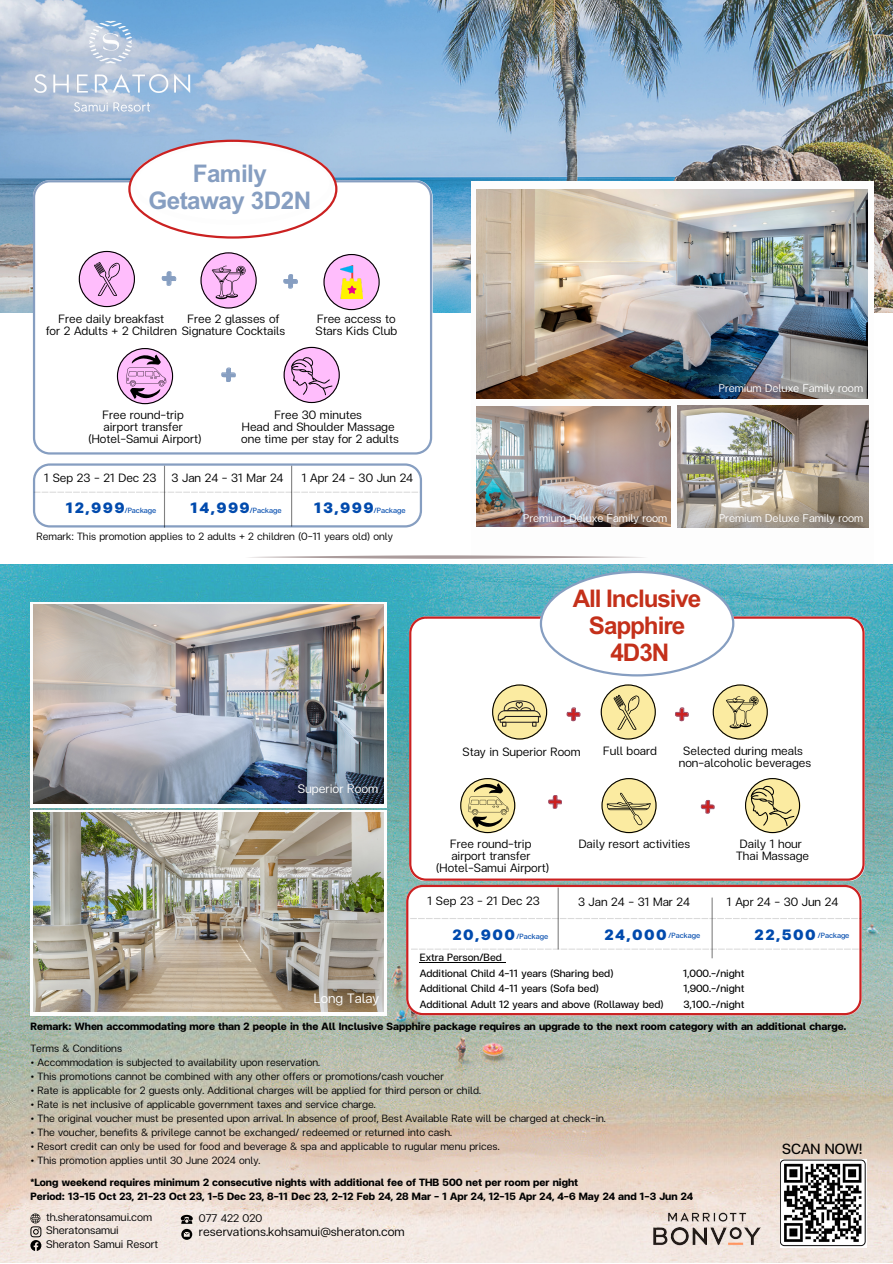
<style>
.page{position:relative;width:893px;height:1264px;background:#fff}
.page>*{position:absolute;margin:0;border:0;box-sizing:border-box;transform-origin:0 0}
.t1{font:600 36.3px "Banburi";color:#869ec1}
.t2{font:600 34.5px "Banburi";color:#cb2121}
.t3{font:700 27px/27px "Akhbar";letter-spacing:-.04em;color:#c4301a;text-align:center}
.t4{font:700 27px/27px "Akhbar";letter-spacing:-.02em;color:#869ec1;text-align:center}
.t5{font:800 15px "FC Subject";letter-spacing:.135em;color:#004aad}
.t6{font:14.7px "FC Subject";color:#000}
.t7{font:300 13.5px "FC Subject";color:#fff}
.t8{font:300 12.45px "FC Subject";color:#000}
.t9{font:300 12.3px "FC Subject";color:#fff}
.t10{font:300 12px "FC Subject";color:#000}
.t11{font:300 11.1px "FC Subject";color:#fff}
.t12{font:300 11.1px "FC Subject";color:#000}
.t13{font:300 10.5px "FC Subject";color:#000}
.t14{font:700 10.5px "FC Subject";color:#000}
.t15{font:10.5px "FC Subject";color:#000}
.t16{font:7.5px "FC Subject";color:#004aad}
</style>
<div class="page">
<img style="left:0;top:0;width:892px;height:312px">
<img style="left:23px;top:19px;width:179px;height:98px">
<div style="left:471px;top:181px;width:402px;height:402px;background:#fdfdfd"></div>
<img style="left:477px;top:189px;width:390px;height:209px">
<img style="left:477px;top:406px;width:193px;height:121px">
<img style="left:678px;top:406px;width:189px;height:121px">
<svg style="left:33px;top:180px;width:399px;height:274px"></svg>
<svg style="left:128px;top:140px;width:209px;height:99px"></svg>
<svg style="left:79px;top:251px;width:56px;height:56px"></svg>
<svg style="left:200px;top:252px;width:57px;height:56px"></svg>
<svg style="left:283px;top:347px;width:57px;height:56px"></svg>
<svg style="left:117px;top:348px;width:56px;height:56px"></svg>
<svg style="left:323px;top:254px;width:56px;height:56px"></svg>
<img style="left:340px;top:266px;width:23px;height:32px">
<svg style="left:33px;top:463px;width:389px;height:64px"></svg>
<hr style="left:164px;top:466px;width:1px;height:61px;background:#000">
<svg style="left:249px;top:555px;width:395px;height:3px"></svg>
<hr style="left:291px;top:466px;width:1px;height:60px;background:#000">
<img style="left:0;top:564px;width:892px;height:698px">
<svg style="left:30px;top:809px;width:356px;height:206px"></svg>
<img style="left:33px;top:812px;width:350px;height:199px">
<svg style="left:30px;top:601px;width:356px;height:206px"></svg>
<img style="left:33px;top:605px;width:350px;height:198px">
<svg style="left:409px;top:616px;width:455px;height:264px"></svg>
<svg style="left:539px;top:571px;width:195px;height:106px"></svg>
<svg style="left:745px;top:778px;width:55px;height:55px"></svg>
<svg style="left:601px;top:778px;width:55px;height:55px"></svg>
<svg style="left:600px;top:684px;width:55px;height:55px"></svg>
<svg style="left:492px;top:684px;width:55px;height:55px"></svg>
<svg style="left:712px;top:684px;width:55px;height:55px"></svg>
<svg style="left:406px;top:884px;width:455px;height:131px"></svg>
<svg style="left:410px;top:918px;width:452px;height:1px"></svg>
<hr style="left:557px;top:887px;width:1px;height:62px;background:#000">
<hr style="left:711px;top:897px;width:1px;height:61px;background:#000">
<svg style="left:411px;top:948px;width:452px;height:1px"></svg>
<svg style="left:161px;top:271px;width:15px;height:15px"></svg>
<svg style="left:283px;top:274px;width:15px;height:15px"></svg>
<svg style="left:221px;top:367px;width:15px;height:15px"></svg>
<svg style="left:566px;top:707px;width:14px;height:14px"></svg>
<svg style="left:674px;top:707px;width:15px;height:14px"></svg>
<svg style="left:700px;top:799px;width:14px;height:15px"></svg>
<svg style="left:548px;top:794px;width:14px;height:15px"></svg>
<img style="left:780px;top:1159px;width:86px;height:88px">
<img style="left:649px;top:1206px;width:115px;height:41px">
<svg style="left:30px;top:1213px;width:11px;height:37px"></svg>
<svg style="left:181px;top:1214px;width:12px;height:25px"></svg>
<svg style="left:460px;top:778px;width:55px;height:55px"></svg>
<hr style="left:420px;top:961px;width:82px;height:1px;background:#000">
<p class="t4" style="left:148px;top:162px;width:164px">Family<br>Getaway 3D2N</p>
<p class="t1" style="left:161px;top:255px;width:18px">+</p>
<p class="t1" style="left:282px;top:257px;width:18px">+</p>
<p class="t10" style="left:187px;top:314px;width:93px">Free 2 glasses of</p>
<p class="t10" style="left:58px;top:314px;width:107px">Free daily breakfast</p>
<p class="t10" style="left:46px;top:326px;width:241px">for 2 Adults + 2 Children Signature Cocktails</p>
<p class="t1" style="left:220px;top:351px;width:18px">+</p>
<p class="t10" style="left:317px;top:314px;width:80px">Free access to</p>
<p class="t10" style="left:315px;top:326px;width:83px">Stars Kids Club</p>
<p class="t10" style="left:102px;top:411px;width:83px">Free round-trip</p>
<p class="t10" style="left:104px;top:423px;width:81px">airport transfer</p>
<p class="t10" style="left:88px;top:435px;width:115px">(Hotel-Samui Airport)</p>
<p class="t10" style="left:274px;top:411px;width:89px">Free 30 minutes</p>
<p class="t10" style="left:242px;top:423px;width:154px">Head and Shoulder Massage</p>
<p class="t10" style="left:241px;top:435px;width:159px">one time per stay for 2 adults</p>
<p class="t10" style="left:44px;top:474px;width:114px">1 Sep 23 - 21 Dec 23</p>
<p class="t10" style="left:171px;top:474px;width:113px">3 Jan 24 - 31 Mar 24</p>
<p class="t5" style="left:66px;top:502px;width:60px">12,999</p>
<p class="t5" style="left:191px;top:502px;width:60px">14,999</p>
<p class="t10" style="left:302px;top:474px;width:113px">1 Apr 24 - 30 Jun 24</p>
<p class="t5" style="left:314px;top:502px;width:60px">13,999</p>
<p class="t16" style="left:125px;top:508px;width:33px">/Package</p>
<p class="t16" style="left:250px;top:508px;width:33px">/Package</p>
<p class="t16" style="left:374px;top:508px;width:33px">/Package</p>
<p class="t13" style="left:36px;top:532px;width:358px">Remark: This promotion applies to 2 adults + 2 children (0-11 years old) only</p>
<p class="t11" style="left:718px;top:385px;width:146px">Premium Deluxe Family room</p>
<p class="t11" style="left:523px;top:514px;width:146px">Premium Deluxe Family room</p>
<p class="t11" style="left:719px;top:514px;width:146px">Premium Deluxe Family room</p>
<p class="t9" style="left:298px;top:784px;width:82px">Superior Room</p>
<p class="t3" style="left:572px;top:587px;width:130px">All Inclusive<br>Sapphire</p>
<p class="t3" style="left:610px;top:641px;width:60px">4D3N</p>
<p class="t2" style="left:566px;top:691px;width:17px">+</p>
<p class="t2" style="left:674px;top:691px;width:17px">+</p>
<p class="t10" style="left:462px;top:747px;width:120px">Stay in Superior Room</p>
<p class="t10" style="left:603px;top:746px;width:55px">Full board</p>
<p class="t10" style="left:683px;top:746px;width:121px">Selected during meals</p>
<p class="t10" style="left:678px;top:758px;width:134px">non-alcoholic beverages</p>
<p class="t2" style="left:547px;top:779px;width:17px">+</p>
<p class="t2" style="left:700px;top:784px;width:17px">+</p>
<p class="t10" style="left:450px;top:839px;width:83px">Free round-trip</p>
<p class="t10" style="left:451px;top:851px;width:81px">airport transfer</p>
<p class="t10" style="left:436px;top:863px;width:115px">(Hotel-Samui Airport)</p>
<p class="t10" style="left:578px;top:839px;width:113px">Daily resort activities</p>
<p class="t10" style="left:739px;top:839px;width:63px">Daily 1 hour</p>
<p class="t10" style="left:736px;top:851px;width:74px">Thai Massage</p>
<p class="t10" style="left:427px;top:896px;width:114px">1 Sep 23 - 21 Dec 23</p>
<p class="t10" style="left:578px;top:897px;width:113px">3 Jan 24 - 31 Mar 24</p>
<p class="t10" style="left:727px;top:897px;width:113px">1 Apr 24 - 30 Jun 24</p>
<p class="t5" style="left:452px;top:929px;width:63px">20,900</p>
<p class="t16" style="left:516px;top:933px;width:33px">/Package</p>
<p class="t5" style="left:604px;top:929px;width:63px">24,000</p>
<p class="t16" style="left:668px;top:932px;width:33px">/Package</p>
<p class="t5" style="left:754px;top:929px;width:62px">22,500</p>
<p class="t16" style="left:817px;top:932px;width:33px">/Package</p>
<p class="t15" style="left:683px;top:969px;width:63px">1,000.-/night</p>
<p class="t15" style="left:683px;top:984px;width:62px">1,900.-/night</p>
<p class="t15" style="left:683px;top:1000px;width:62px">3,100.-/night</p>
<p class="t15" style="left:420px;top:953px;width:84px">Extra Person/Bed</p>
<p class="t15" style="left:420px;top:969px;width:195px">Additional Child 4-11 years (Sharing bed)</p>
<p class="t15" style="left:420px;top:984px;width:181px">Additional Child 4-11 years (Sofa bed)</p>
<p class="t15" style="left:420px;top:1000px;width:245px">Additional Adult 12 years and above (Rollaway bed)</p>
<p class="t14" style="left:30px;top:1022px;width:817px">Remark: When accommodating more than 2 people in the All Inclusive Sapphire package requires an upgrade to the next room category with an additional charge.</p>
<p class="t13" style="left:30px;top:1044px;width:93px">Terms &amp; Conditions</p>
<p class="t13" style="left:30px;top:1058px;width:291px">• Accommodation is subjected to availability upon reservation.</p>
<p class="t13" style="left:30px;top:1072px;width:415px">• This promotions cannot be combined with any other offers or promotions/cash voucher</p>
<p class="t13" style="left:30px;top:1086px;width:452px">• Rate is applicable for 2 guests only. Additional charges will be applied for third person or child.</p>
<p class="t13" style="left:30px;top:1100px;width:347px">• Rate is net inclusive of applicable government taxes and service charge.</p>
<p class="t13" style="left:30px;top:1114px;width:577px">• The original voucher must be presented upon arrival. In absence of proof, Best Available Rate will be charged at check-in.</p>
<p class="t13" style="left:30px;top:1128px;width:423px">• The voucher, benefits &amp; privilege cannot be exchanged/ redeemed or returned into cash.</p>
<p class="t13" style="left:30px;top:1142px;width:470px">• Resort credit can only be used for food and beverage &amp; spa and applicable to rugular menu prices.</p>
<p class="t13" style="left:30px;top:1156px;width:231px">• This promotion applies until 30 June 2024 only.</p>
<p class="t14" style="left:30px;top:1178px;width:549px">*Long weekend requires minimum 2 consecutive nights with additional fee of THB 500 net per room per night</p>
<p class="t14" style="left:30px;top:1192px;width:664px">Period: 13-15 Oct 23, 21-23 Oct 23, 1-5 Dec 23, 8-11 Dec 23, 2-12 Feb 24, 28 Mar - 1 Apr 24, 12-15 Apr 24, 4-6 May 24 and 1-3 Jun 24</p>
<p class="t7" style="left:314px;top:993px;width:67px">Long Talay</p>
<p class="t6" style="left:782px;top:1143px;width:82px">SCAN NOW!</p>
<p class="t12" style="left:46px;top:1213px;width:107px">th.sheratonsamui.com</p>
<p class="t12" style="left:199px;top:1214px;width:65px">077 422 020</p>
<p class="t8" style="left:199px;top:1227px;width:207px">reservations.kohsamui@sheraton.com</p>
<p class="t12" style="left:46px;top:1226px;width:74px">Sheratonsamui</p>
<p class="t12" style="left:46px;top:1240px;width:113px">Sheraton Samui Resort</p>
</div>
